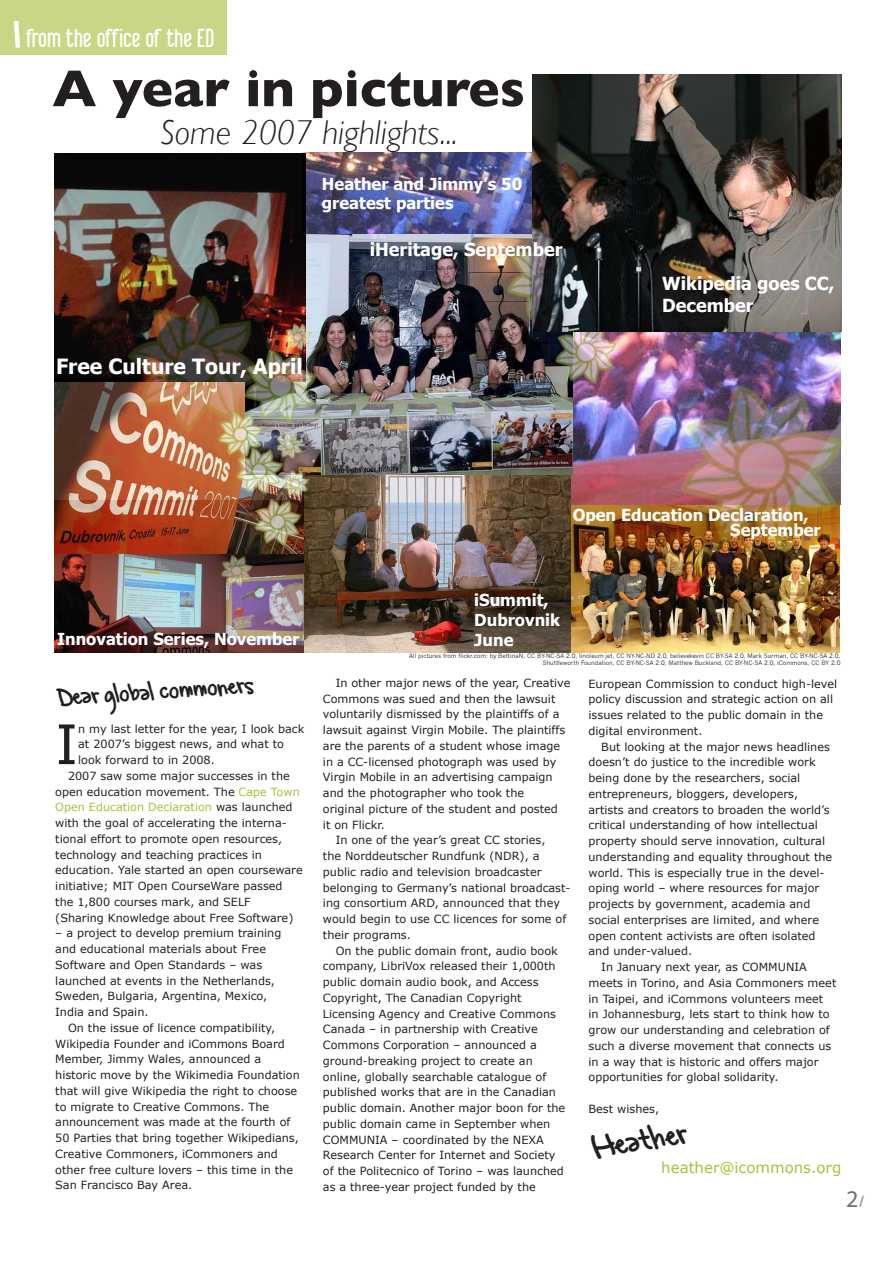
<style>
.page{position:relative;width:893px;height:1263px;background:#fff}
.page>*{position:absolute;margin:0;border:0;box-sizing:border-box;transform-origin:0 0}
.t1{font:54.6px "Verdana";color:#231f20}
.t2{font:700 52.5px "Gill Sans";color:#231f20}
.t3{font:36px "Gregs Hand";color:#231f20}
.t4{font:italic 300 34.5px "Gill Sans";color:#231f20}
.t5{font:27.9px "Gregs Hand";color:#231f20}
.t6{font:25.5px "Libel Suit";color:#fff}
.t7{font:24px "Myriad";color:#6c6d70}
.t8{font:700 21px "Tahoma";color:#fff}
.t9{font:700 18px/21.6px "Tahoma";color:#fff}
.t10{font:700 16.5px/19.8px "Tahoma";color:#fff}
.t11{font:15px "Verdana";color:#a7c139}
.t12{font:11.25px/15.8px "Verdana";color:#231f20}
.t13{font:11.25px "Verdana";color:#a7c139}
.t14{font:6px/7.2px "News Gothic";color:#231f20;text-align:right}
.s1{color:#a7c139}
.s2{color:#231f20}
.s3{font-weight:700;font-size:15px;color:#939598}
</style>
<div class="page">
<div style="left:0;top:0;width:226px;height:54px;background:#c8d685"></div>
<svg style="left:14px;top:21px;width:6px;height:27px"></svg>
<img style="left:54px;top:500px;width:250px;height:152px">
<img style="left:570px;top:504px;width:269px;height:148px">
<img style="left:55px;top:381px;width:191px;height:173px">
<img style="left:306px;top:153px;width:535px;height:351px">
<img style="left:293px;top:234px;width:279px;height:240px">
<img style="left:304px;top:475px;width:266px;height:177px">
<img style="left:55px;top:153px;width:251px;height:228px">
<img style="left:490px;top:214px;width:54px;height:127px">
<img style="left:544px;top:331px;width:86px;height:65px">
<img style="left:590px;top:331px;width:66px;height:9px">
<img style="left:273px;top:335px;width:59px;height:102px">
<img style="left:210px;top:440px;width:18px;height:26px">
<img style="left:228px;top:440px;width:65px;height:63px">
<img style="left:272px;top:426px;width:37px;height:38px">
<img style="left:278px;top:465px;width:37px;height:37px">
<img style="left:246px;top:489px;width:65px;height:65px">
<img style="left:648px;top:351px;width:195px;height:229px">
<img style="left:121px;top:288px;width:152px;height:152px">
<img style="left:215px;top:548px;width:44px;height:45px">
<img style="left:280px;top:318px;width:37px;height:37px">
<img style="left:532px;top:74px;width:309px;height:257px">
<h3 class="t6" style="left:26px;top:26px;width:189px">from the office of the ED</h3>
<h2 class="t2" style="left:53px;top:58px;width:474px">A year in pictures</h2>
<h3 class="t4" style="left:160px;top:112px;width:299px">Some 2007 highlights...</h3>
<h3 class="t10" style="left:322px;top:173px;width:202px">Heather and Jimmy’s 50 greatest parties</h3>
<h3 class="t8" style="left:56px;top:353px;width:248px">Free Culture Tour, April</h3>
<h3 class="t9" style="left:370px;top:238px;width:194px">iHeritage, September</h3>
<h3 class="t9" style="left:662px;top:272px;width:174px">Wikipedia goes CC,<br>December</h3>
<h3 class="t10" style="left:730px;top:507px;width:92px;line-height:15px;text-indent:-158px">Open Education Declaration,<br>September</h3>
<h3 class="t10" style="left:57px;top:629px;width:244px">Innovation Series, November</h3>
<h3 class="t5" style="left:57px;top:679px;width:197px;rotate:-4deg">Dear global commoners</h3>
<h1 class="t1" style="left:55px;top:709px;width:24px">I</h1>
<p class="t12" style="left:78px;top:720px;width:228px">n my last letter for the year, I look back</p>
<p class="t12" style="left:78px;top:736px;width:207px">at 2007’s biggest news, and what to</p>
<p class="t12" style="left:78px;top:752px;width:138px">look forward to in 2008.</p>
<p class="t12" style="left:68px;top:767px;width:223px">2007 saw some major successes in the</p>
<p class="t12" style="left:55px;top:783px;width:246px">open education movement. The <span class="s1">Cape Town</span></p>
<p class="t13" style="left:55px;top:800px;width:239px">Open Education Declaration <span class="s2">was launched</span></p>
<p class="t12" style="left:55px;top:815px;width:233px">with the goal of accelerating the interna-</p>
<p class="t12" style="left:55px;top:830px;width:228px">tional effort to promote open resources,</p>
<p class="t12" style="left:55px;top:846px;width:208px">technology and teaching practices in</p>
<p class="t12" style="left:55px;top:862px;width:249px">education. Yale started an open courseware</p>
<p class="t12" style="left:55px;top:878px;width:229px">initiative; MIT Open CourseWare passed</p>
<p class="t12" style="left:55px;top:893px;width:197px">the 1,800 courses mark, and SELF</p>
<p class="t12" style="left:55px;top:909px;width:240px">(Sharing Knowledge about Free Software)</p>
<p class="t12" style="left:55px;top:925px;width:228px">– a project to develop premium training and educational materials about Free Software and Open Standards – was launched at events in the Netherlands, Sweden, Bulgaria, Argentina, Mexico, India and Spain.</p>
<p class="t12" style="left:55px;top:1019px;width:246px;text-indent:13px">On the issue of licence compatibility, Wikipedia Founder and iCommons Board Member, Jimmy Wales, announced a historic move by the Wikimedia Foundation that will give Wikipedia the right to choose to migrate to Creative Commons. The announcement was made at the fourth of 50 Parties that bring together Wikipedians, Creative Commoners, iCommoners and other free culture lovers – this time in the San Francisco Bay Area.</p>
<h3 class="t10" style="left:474px;top:590px;width:87px">iSummit,<br>Dubrovnik<br>June</h3>
<p class="t14" style="left:409px;top:652px;width:433px">All pictures from flickr.com: by BettinaN, CC BY-NC-SA 2.0, linoleum jet, CC NY-NC-ND 2.0, believekevin CC BY-SA 2.0, Mark Surman, CC BY-NC-SA 2.0,<br>Shuttleworth Foundation, CC BY-NC-SA 2.0, Matthew Buckland, CC BY-NC-SA 2.0, iCommons, CC BY 2.0</p>
<p class="t12" style="left:336px;top:674px;width:236px">In other major news of the year, Creative</p>
<p class="t12" style="left:323px;top:690px;width:234px">Commons was sued and then the lawsuit</p>
<p class="t12" style="left:323px;top:706px;width:238px">voluntarily dismissed by the plaintiffs of a</p>
<p class="t12" style="left:323px;top:722px;width:244px">lawsuit against Virgin Mobile. The plaintiffs</p>
<p class="t12" style="left:323px;top:737px;width:239px">are the parents of a student whose image</p>
<p class="t12" style="left:323px;top:753px;width:235px">in a CC-licensed photograph was used by</p>
<p class="t12" style="left:323px;top:769px;width:231px">Virgin Mobile in an advertising campaign</p>
<p class="t12" style="left:323px;top:785px;width:203px">and the photographer who took the</p>
<p class="t12" style="left:323px;top:800px;width:237px">original picture of the student and posted</p>
<p class="t12" style="left:323px;top:816px;width:63px">it on Flickr.</p>
<p class="t12" style="left:336px;top:832px;width:211px">In one of the year’s great CC stories,</p>
<p class="t12" style="left:323px;top:848px;width:218px">the Norddeutscher Rundfunk (NDR), a</p>
<p class="t12" style="left:323px;top:863px;width:220px">public radio and television broadcaster</p>
<p class="t12" style="left:323px;top:879px;width:249px">belonging to Germany’s national broadcast-</p>
<p class="t12" style="left:323px;top:895px;width:239px">ing consortium ARD, announced that they</p>
<p class="t12" style="left:323px;top:911px;width:245px">would begin to use CC licences for some of</p>
<p class="t12" style="left:323px;top:926px;width:90px">their programs.</p>
<p class="t12" style="left:336px;top:942px;width:224px">On the public domain front, audio book</p>
<p class="t12" style="left:323px;top:958px;width:234px">company, LibriVox released their 1,000th</p>
<p class="t12" style="left:323px;top:974px;width:217px">public domain audio book, and Access</p>
<p class="t12" style="left:323px;top:989px;width:200px">Copyright, The Canadian Copyright</p>
<p class="t12" style="left:323px;top:1005px;width:235px">Licensing Agency and Creative Commons</p>
<p class="t12" style="left:323px;top:1021px;width:216px">Canada – in partnership with Creative</p>
<p class="t12" style="left:323px;top:1037px;width:215px">Commons Corporation – announced a</p>
<p class="t12" style="left:323px;top:1052px;width:211px">ground-breaking project to create an</p>
<p class="t12" style="left:323px;top:1068px;width:225px">online, globally searchable catalogue of</p>
<p class="t12" style="left:323px;top:1084px;width:235px">published works that are in the Canadian</p>
<p class="t12" style="left:323px;top:1100px;width:244px">public domain. Another major boon for the</p>
<p class="t12" style="left:323px;top:1115px;width:229px">public domain came in September when</p>
<p class="t12" style="left:323px;top:1131px;width:222px">COMMUNIA – coordinated by the NEXA</p>
<p class="t12" style="left:323px;top:1147px;width:234px">Research Center for Internet and Society</p>
<p class="t12" style="left:323px;top:1163px;width:242px">of the Politecnico of Torino – was launched</p>
<p class="t12" style="left:323px;top:1178px;width:214px">as a three-year project funded by the</p>
<p class="t12" style="left:588px;top:675px;width:250px">European Commission to conduct high-level policy discussion and strategic action on all issues related to the public domain in the digital environment.</p>
<p class="t12" style="left:601px;top:738px;width:230px">But looking at the major news headlines</p>
<p class="t12" style="left:588px;top:754px;width:229px">doesn’t do justice to the incredible work</p>
<p class="t12" style="left:588px;top:770px;width:213px">being done by the researchers, social</p>
<p class="t12" style="left:588px;top:785px;width:211px">entrepreneurs, bloggers, developers,</p>
<p class="t12" style="left:588px;top:801px;width:243px">artists and creators to broaden the world’s</p>
<p class="t12" style="left:588px;top:817px;width:231px">critical understanding of how intellectual</p>
<p class="t12" style="left:588px;top:833px;width:238px">property should serve innovation, cultural</p>
<p class="t12" style="left:588px;top:848px;width:245px">understanding and equality throughout the</p>
<p class="t12" style="left:588px;top:864px;width:238px">world. This is especially true in the devel-</p>
<p class="t12" style="left:588px;top:880px;width:232px">oping world – where resources for major</p>
<p class="t12" style="left:588px;top:896px;width:223px">projects by government, academia and</p>
<p class="t12" style="left:588px;top:911px;width:232px">social enterprises are limited, and where</p>
<p class="t12" style="left:588px;top:927px;width:229px">open content activists are often isolated</p>
<p class="t12" style="left:588px;top:943px;width:105px">and under-valued.</p>
<p class="t12" style="left:601px;top:959px;width:207px">In January next year, as COMMUNIA</p>
<p class="t12" style="left:588px;top:974px;width:249px">meets in Torino, and Asia Commoners meet</p>
<p class="t12" style="left:588px;top:990px;width:236px">in Taipei, and iCommons volunteers meet</p>
<p class="t12" style="left:588px;top:1006px;width:243px">in Johannesburg, lets start to think how to</p>
<p class="t12" style="left:588px;top:1022px;width:243px">grow our understanding and celebration of</p>
<p class="t12" style="left:588px;top:1037px;width:244px">such a diverse movement that connects us</p>
<p class="t12" style="left:588px;top:1053px;width:232px">in a way that is historic and offers major</p>
<p class="t12" style="left:588px;top:1069px;width:192px">opportunities for global solidarity.</p>
<p class="t12" style="left:588px;top:1100px;width:72px">Best wishes,</p>
<h3 class="t3" style="left:589px;top:1124px;width:97px;rotate:-9deg">Heather</h3>
<h3 class="t11" style="left:661px;top:1158px;width:182px">heather@icommons.org</h3>
<h3 class="t7" style="left:846px;top:1187px;width:19px">2<span class="s3">/</span></h3>
</div>
